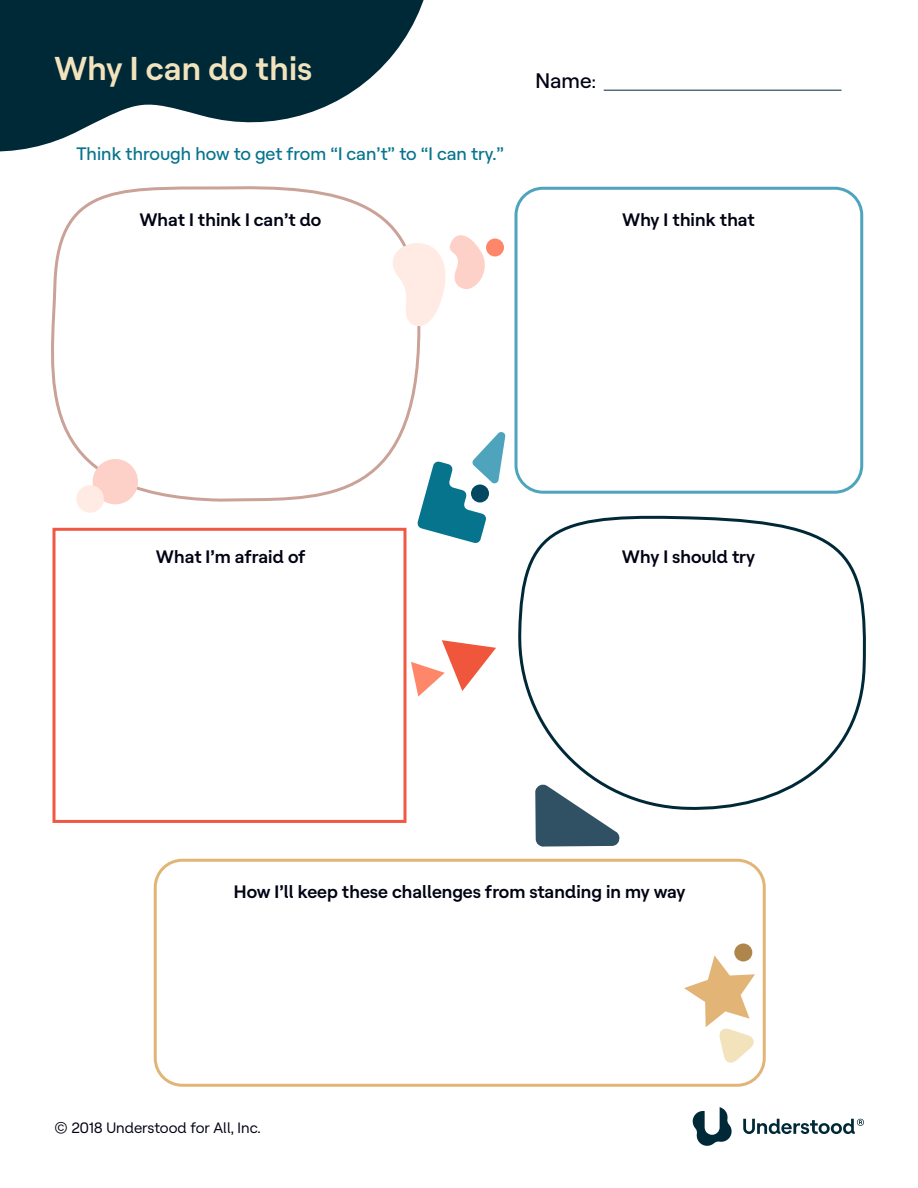
<style>
.page{position:relative;width:918px;height:1188px;background:#fff}
.page>*{position:absolute;margin:0;border:0;box-sizing:border-box;transform-origin:0 0}
.t1{font:600 33px "Understood Sans";color:#f2e3bd}
.t2{font:500 21px "Understood Sans";color:#000213}
.t3{font:600 18px "Understood Sans";color:#000213}
.t4{font:500 18px "Understood Sans";color:#06748d}
.t5{font:15px "Understood Sans";color:#000213}
.s1{font-size:18px}
</style>
<div class="page">
<svg style="left:692px;top:1107px;width:40px;height:39px"></svg>
<svg style="left:743px;top:1119px;width:121px;height:15px"></svg>
<hr style="left:604px;top:90px;width:238px;height:1px;background:#002938">
<svg style="left:0;top:0;width:424px;height:152px;fill:#002938"></svg>
<div style="left:514px;top:187px;width:349px;height:307px;border:3px solid #4ea4bd;border-radius:27px"></div>
<div style="left:154px;top:859px;width:612px;height:228px;border:3px solid #e2b577;border-radius:27px"></div>
<svg style="left:411px;top:640px;width:85px;height:57px"></svg>
<svg style="left:684px;top:955px;width:71px;height:108px"></svg>
<div style="left:734px;top:944px;width:18px;height:18px;background:#ae864b;border-radius:50%"></div>
<div style="left:486px;top:238px;width:18px;height:18px;background:#ff8769;border-radius:50%"></div>
<svg style="left:417px;top:432px;width:88px;height:111px"></svg>
<svg style="left:535px;top:811px;width:85px;height:36px;background:#546e7f"></svg>
<svg style="left:51px;top:186px;width:371px;height:327px"></svg>
<svg style="left:392px;top:235px;width:93px;height:92px"></svg>
<div style="left:93px;top:459px;width:45px;height:45px;background:#fed1c8;border-radius:50%"></div>
<div style="left:76px;top:485px;width:28px;height:28px;background:#ffebe4;border-radius:50%"></div>
<svg style="left:518px;top:515px;width:348px;height:296px"></svg>
<div style="left:52px;top:528px;width:354px;height:295px;border:3px solid #f15843"></div>
<h1 class="t1" style="left:54px;top:43px;width:260px">Why I can do this</h1>
<p class="t4" style="left:76px;top:140px;width:429px">Think through how to get from “I can’t” to “I can try.”</p>
<p class="t2" style="left:536px;top:65px;width:62px">Name<span class="s1">:</span></p>
<p class="t3" style="left:139px;top:206px;width:183px">What I think I can’t do</p>
<p class="t3" style="left:622px;top:206px;width:134px">Why I think that</p>
<p class="t3" style="left:156px;top:543px;width:151px">What I’m afraid of</p>
<p class="t3" style="left:622px;top:543px;width:135px">Why I should try</p>
<p class="t3" style="left:234px;top:877px;width:453px">How I’ll keep these challenges from standing in my way</p>
<p class="t5" style="left:54px;top:1117px;width:208px">© 2018 Understood for All, Inc.</p>
</div>
